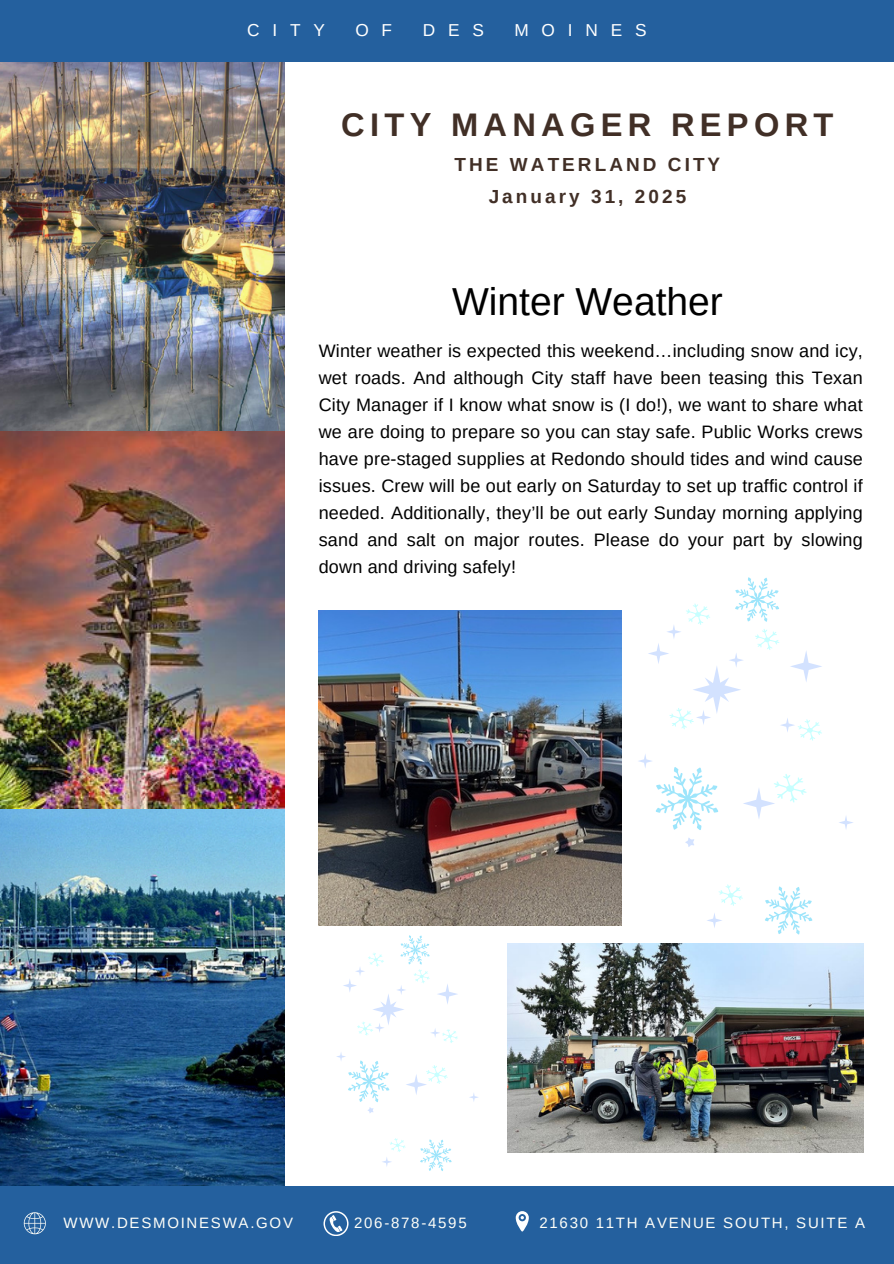
<style>
.page{position:relative;width:894px;height:1264px;background:#fff}
.page>*{position:absolute;margin:0;border:0;box-sizing:border-box;transform-origin:0 0}
.t1{font:39px "Arimo";color:#000}
.t2{font:700 32.7px "Arimo";letter-spacing:.16em;color:#412f26}
.t3{font:700 18.9px "Arimo";letter-spacing:.16em;color:#412f26}
.t4{font:18px/27px "Arimo";letter-spacing:.01em;color:#000;text-align:justify}
.t5{font:17.25px "Arimo";letter-spacing:.745em;color:#fff}
.t6{font:15px "Arimo";letter-spacing:.115em;color:#fffff9}
</style>
<div class="page">
<img style="left:0;top:62px;width:285px;height:1124px">
<div style="left:0;top:0;width:893px;height:62px;background:#24609e"></div>
<div style="left:0;top:1186px;width:893px;height:77px;background:#24609e"></div>
<svg style="left:323px;top:1211px;width:25px;height:24px"></svg>
<svg style="left:515px;top:1211px;width:13px;height:20px"></svg>
<svg style="left:24px;top:1212px;width:22px;height:22px"></svg>
<img style="left:319px;top:610px;width:302px;height:315px">
<img style="left:507px;top:943px;width:356px;height:209px">
<svg style="left:707px;top:913px;width:15px;height:15px"></svg>
<svg style="left:839px;top:816px;width:14px;height:13px"></svg>
<svg style="left:765px;top:886px;width:47px;height:48px"></svg>
<svg style="left:718px;top:884px;width:24px;height:21px"></svg>
<svg style="left:638px;top:577px;width:184px;height:270px"></svg>
<svg style="left:336px;top:935px;width:143px;height:236px"></svg>
<h2 class="t5" style="left:247px;top:20px;width:79px">CITY</h2>
<h2 class="t5" style="left:355px;top:20px;width:38px">O F</h2>
<h2 class="t5" style="left:422px;top:20px;width:63px">DES</h2>
<h2 class="t5" style="left:514px;top:20px;width:134px">MOINES</h2>
<p class="t2" style="left:341px;top:107px;width:493px">CITY MANAGER REPORT</p>
<h3 class="t3" style="left:454px;top:154px;width:267px">THE WATERLAND CITY</h3>
<h5 class="t3" style="left:488px;top:185px;width:199px">January 31, 2025</h5>
<h1 class="t1" style="left:452px;top:279px;width:272px">Winter Weather</h1>
<h6 class="t4" style="left:319px;top:337px;width:545px">Winter weather is expected this weekend…including snow and icy, wet roads. And although City staff have been teasing this Texan City Manager if I know what snow is (I do!), we want to share what we are doing to prepare so you can stay safe. Public Works crews have pre-staged supplies at Redondo should tides and wind cause issues. Crew will be out early on Saturday to set up traffic control if needed. Additionally, they’ll be out early Sunday morning applying sand and salt on major routes. Please do your part by slowing down and driving safely!</h6>
<h4 class="t6" style="left:63px;top:1213px;width:231px">WWW.DESMOINESWA.GOV</h4>
<h4 class="t6" style="left:354px;top:1213px;width:114px">206-878-4595</h4>
<h4 class="t6" style="left:539px;top:1213px;width:327px">21630 11TH AVENUE SOUTH, SUITE A</h4>
</div>
